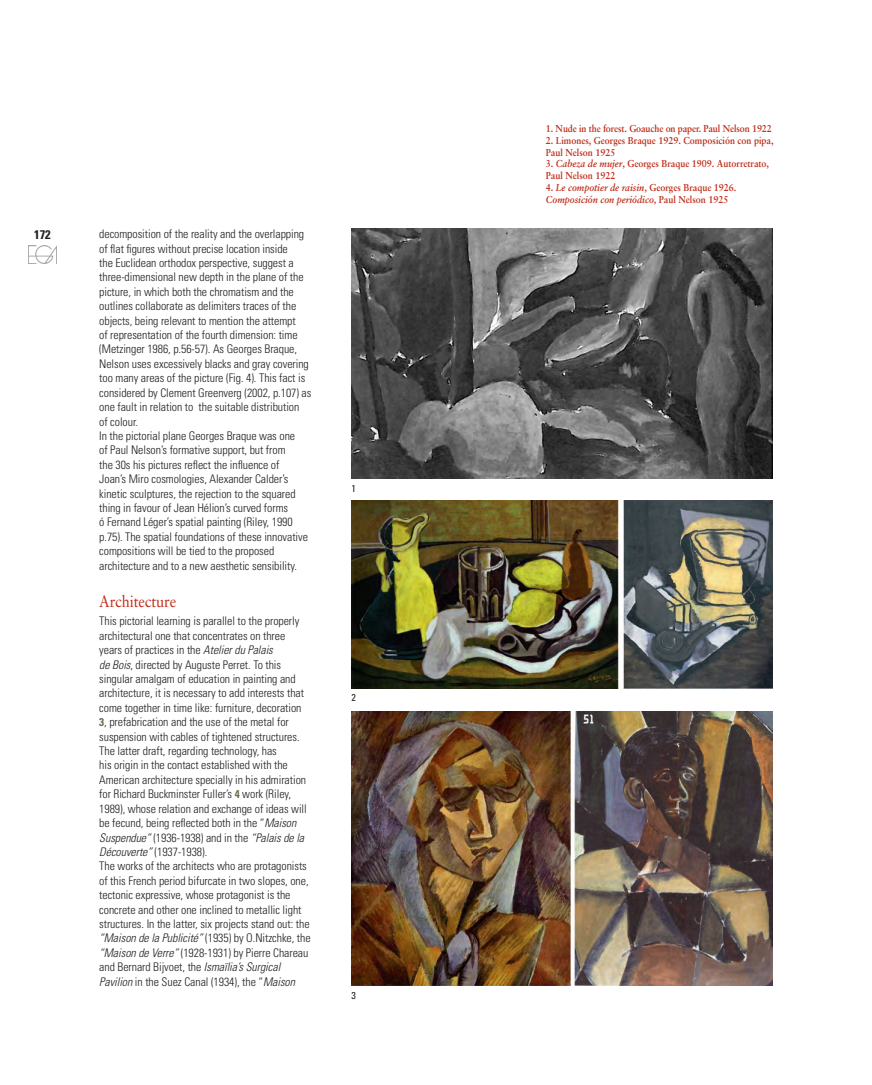
<style>
.page{position:relative;width:872px;height:1085px;background:#fff}
.page>*{position:absolute;margin:0;border:0;box-sizing:border-box;transform-origin:0 0}
.TITULAR_1_INGLES{font:16.25px "Sabon";letter-spacing:-.005em;color:#c02d19;scale:.9 1}
.t1{font:700 condensed 12.5px "Univers";color:#231f20}
.t2{font:300 condensed 11.88px/14.4px "Univers";letter-spacing:-.005em;color:#231f20}
.t3{font:700 10px/11.9px "Sabon";color:#c02d19;scale:.9 1}
.t4{font:italic 700 10px/11.9px "Sabon";color:#c02d19;scale:.9 1}
.PIES_DE_FOTO_INGLES{font:condensed 10px "Univers";color:#231f20}
.s1{font-style:italic}
.s2{font-weight:700;font-size:11.25px;color:#6d6a4a}
.s3{font-style:normal}
</style>
<div class="page">
<img style="left:29px;top:246px;width:27px;height:17px">
<img style="left:351px;top:229px;width:421px;height:249px">
<img style="left:351px;top:500px;width:421px;height:188px">
<img style="left:351px;top:711px;width:421px;height:274px">
<p class="t1" style="left:34px;top:226px;width:18px">172</p>
<p class="t2" style="left:99px;top:227px;width:214px">decomposition of the reality and the overlapping of flat figures without precise location inside<br>the Euclidean orthodox perspective, suggest a three-dimensional new depth in the plane of the picture, in which both the chromatism and the outlines collaborate as delimiters traces of the objects, being relevant to mention the attempt<br>of representation of the fourth dimension: time (Metzinger 1986, p.56-57). As Georges Braque, Nelson uses excessively blacks and gray covering too many areas of the picture (Fig. 4). This fact is considered by Clement Greenverg (2002, p.107) as one fault in relation to the suitable distribution<br>of colour.</p>
<p class="t2" style="left:99px;top:428px;width:210px">In the pictorial plane Georges Braque was one<br>of Paul Nelson’s formative support, but from<br>the 30s his pictures reflect the influence of Joan’s Miro cosmologies, Alexander Calder’s kinetic sculptures, the rejection to the squared thing in favour of Jean Hélion’s curved forms<br>ó Fernand Léger’s spatial painting (Riley, 1990 p.75). The spatial foundations of these innovative compositions will be tied to the proposed architecture and to a new aesthetic sensibility.</p>
<p class="TITULAR_1_INGLES" style="left:99px;top:592px;width:87px">Architecture</p>
<p class="t2" style="left:99px;top:614px;width:209px">This pictorial learning is parallel to the properly architectural one that concentrates on three years of practices in the <span class="s1">Atelier du Palais<br>de Bois</span>, directed by Auguste Perret. To this singular amalgam of education in painting and architecture, it is necessary to add interests that come together in time like: furniture, decoration <span class="s2">3</span>, prefabrication and the use of the metal for suspension with cables of tightened structures.<br>The latter draft, regarding technology, has<br>his origin in the contact established with the American architecture specially in his admiration for Richard Buckminster Fuller’s <span class="s2">4</span> work (Riley, 1989), whose relation and exchange of ideas will be fecund, being reflected both in the “<span class="s1">Maison Suspendue”</span> (1936-1938) and in the <span class="s1">“Palais de la Découverte”</span> (1937-1938).</p>
<p class="t2" style="left:99px;top:858px;width:213px">The works of the architects who are protagonists of this French period bifurcate in two slopes, one, tectonic expressive, whose protagonist is the concrete and other one inclined to metallic light structures. In the latter, six projects stand out: the <span class="s1">“Maison de la Publicité”</span> (1935) by O.Nitzchke, the <span class="s1">“Maison de Verre”</span> (1928-1931) by Pierre Chareau and Bernard Bijvoet, the <span class="s1">Ismaïlia’s Surgical Pavilion</span> in the Suez Canal (1934), the “<span class="s1">Maison</span></p>
<p class="PIES_DE_FOTO_INGLES" style="left:351px;top:482px;width:6px">1</p>
<p class="PIES_DE_FOTO_INGLES" style="left:351px;top:691px;width:6px">2</p>
<p class="PIES_DE_FOTO_INGLES" style="left:351px;top:988px;width:6px">3</p>
<p class="t3" style="left:546px;top:122px;width:252px">1. Nude in the forest. Goauche on paper. Paul Nelson 1922</p>
<p class="t3" style="left:546px;top:134px;width:254px">2. Limones, Georges Braque 1929. Composición con pipa,<br>Paul Nelson 1925</p>
<p class="t3" style="left:546px;top:158px;width:249px">3. <span class="s1">Cabeza de mujer</span>, Georges Braque 1909. Autorretrato,<br>Paul Nelson 1922</p>
<p class="t4" style="left:546px;top:182px;width:213px"><span class="s3">4.</span> Le compotier de raisin<span class="s3">, Georges Braque 1926.<br></span>Composición con periódico<span class="s3">, Paul Nelson 1925</span></p>
</div>
